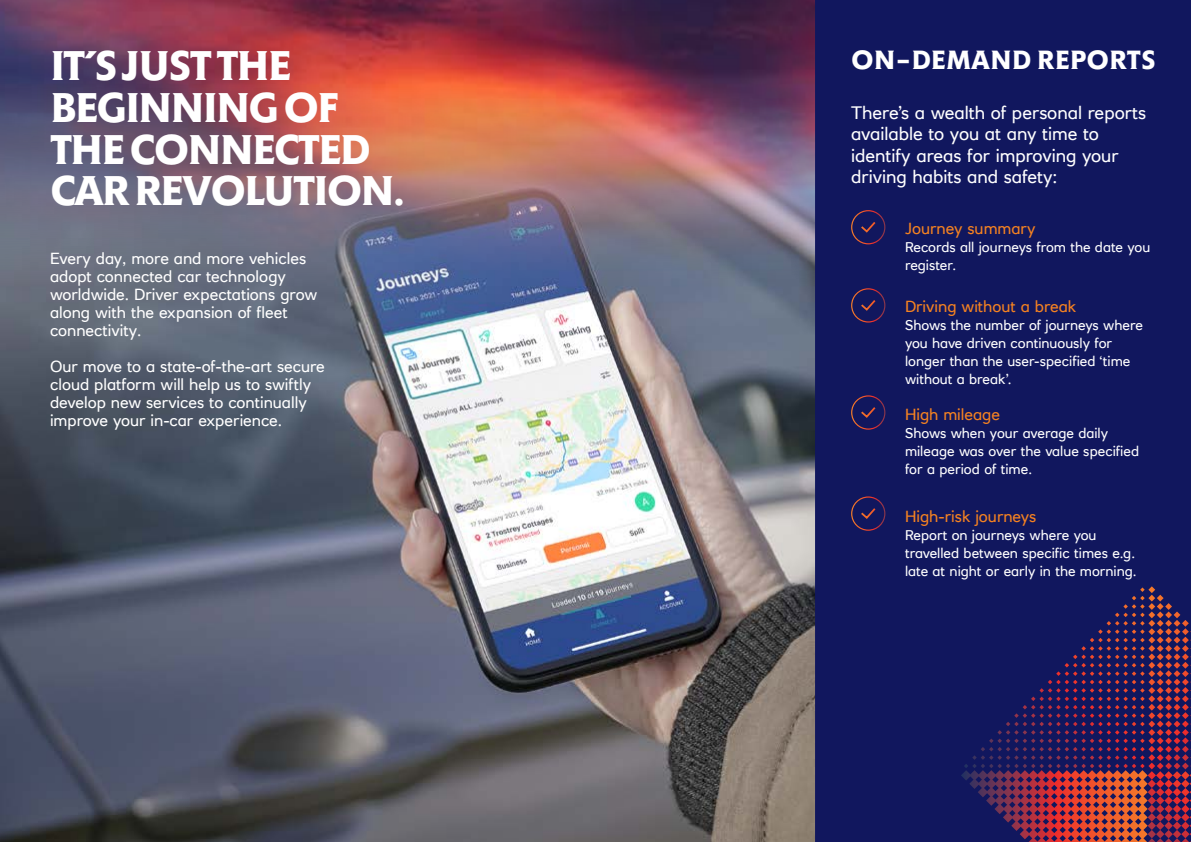
<style>
.page{position:relative;width:1191px;height:842px;background:#fff}
.page>*{position:absolute;margin:0;border:0;box-sizing:border-box;transform-origin:0 0}
.t1{font:500 40.9px/41.8px "Memo Std";letter-spacing:-.05em;color:#fff}
.t2{font:500 26px "Memo Std";color:#fff}
.t3{font:18px/21.6px "RN House Sans";color:#fff}
.t4{font:16px/18px "RN House Sans";color:#fff}
.t5{font:16px "RN House Sans";color:#f58221}
.t6{font:14px/18px "RN House Sans";color:#fff}
</style>
<div class="page">
<img style="left:0;top:495px;width:815px;height:347px">
<img style="left:0;top:0;width:815px;height:495px">
<div style="left:815px;top:0;width:376px;height:842px;background:#11175e"></div>
<svg style="left:859px;top:220px;width:18px;height:14px"></svg>
<div style="left:851px;top:210px;width:34px;height:34px;border:1px solid #fff;border-radius:50%"></div>
<svg style="left:859px;top:298px;width:18px;height:14px"></svg>
<div style="left:851px;top:288px;width:34px;height:35px;border:1px solid #fff;border-radius:50%"></div>
<svg style="left:859px;top:405px;width:18px;height:14px"></svg>
<div style="left:851px;top:395px;width:34px;height:35px;border:1px solid #fff;border-radius:50%"></div>
<svg style="left:859px;top:506px;width:18px;height:14px"></svg>
<div style="left:851px;top:496px;width:34px;height:35px;border:1px solid #fff;border-radius:50%"></div>
<svg style="left:961px;top:770px;width:230px;height:72px;background:#7b2f47"></svg>
<svg style="left:1047px;top:586px;width:144px;height:141px;background:#321f56"></svg>
<h1 class="t1" style="left:50px;top:45px;width:356px">IT’S JUST THE<br>BEGINNING OF<br>THE CONNECTED<br>CAR REVOLUTION.</h1>
<p class="t4" style="left:50px;top:249px;width:269px">Every day, more and more vehicles adopt connected car technology worldwide. Driver expectations grow along with the expansion of fleet connectivity.</p>
<p class="t4" style="left:50px;top:357px;width:276px">Our move to a state-of-the-art secure cloud platform will help us to swiftly develop new services to continually improve your in-car experience.</p>
<h2 class="t2" style="left:851px;top:44px;width:306px">ON-DEMAND REPORTS</h2>
<p class="t3" style="left:851px;top:101px;width:297px">There’s a wealth of personal reports available to you at any time to identify areas for improving your driving habits and safety:</p>
<p class="t5" style="left:905px;top:218px;width:132px">Journey summary</p>
<p class="t6" style="left:905px;top:238px;width:247px">Records all journeys from the date you register.</p>
<p class="t5" style="left:905px;top:296px;width:173px">Driving without a break</p>
<p class="t6" style="left:905px;top:316px;width:239px">Shows the number of journeys where you have driven continuously for longer than the user-specified ‘time without a break’.</p>
<p class="t5" style="left:905px;top:404px;width:97px">High mileage</p>
<p class="t6" style="left:905px;top:424px;width:235px">Shows when your average daily mileage was over the value specified for a period of time.</p>
<p class="t5" style="left:905px;top:506px;width:133px">High-risk journeys</p>
<p class="t6" style="left:905px;top:526px;width:233px">Report on journeys where you travelled between specific times e.g. late at night or early in the morning.</p>
</div>
